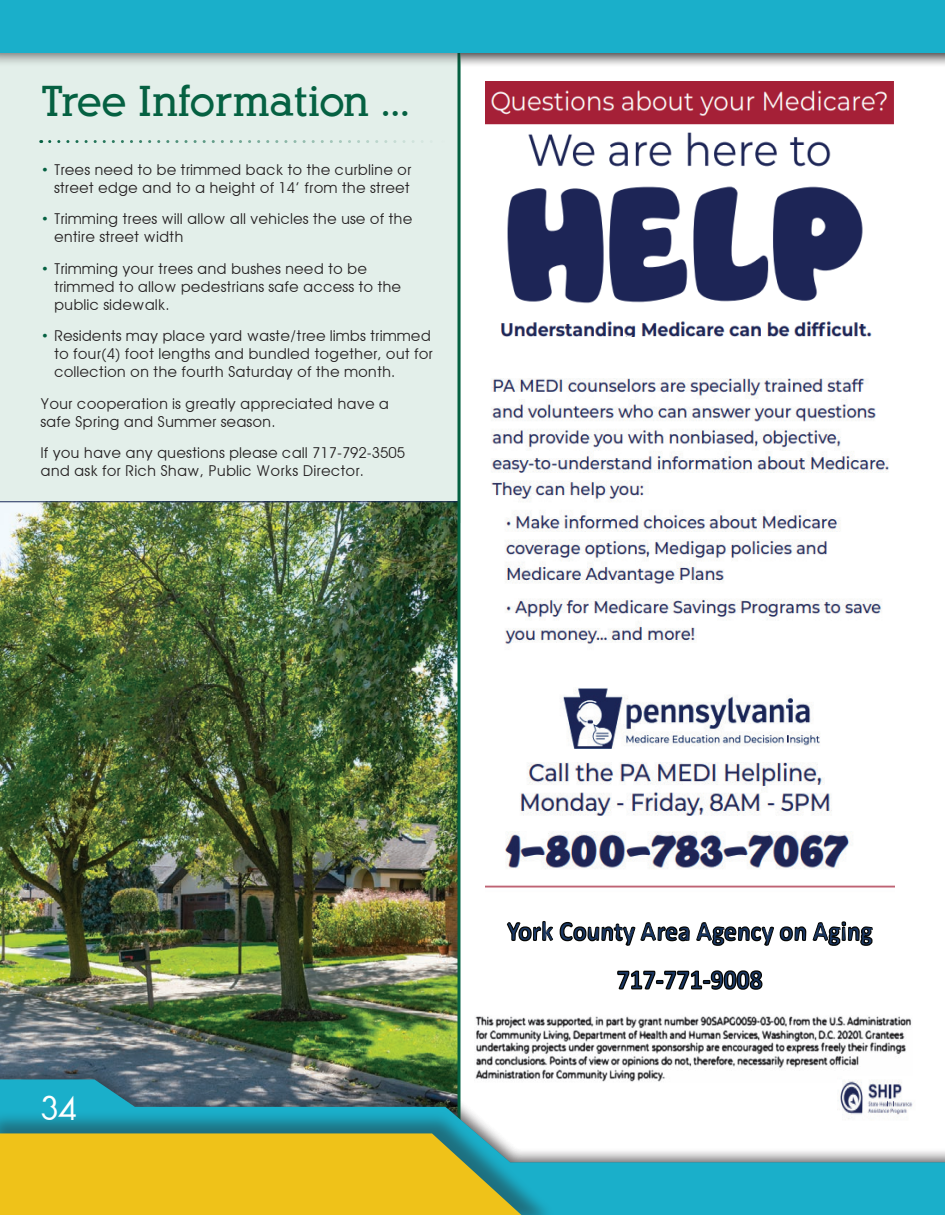
<style>
.page{position:relative;width:945px;height:1215px;background:#fff}
.page>*{position:absolute;margin:0;border:0;box-sizing:border-box;transform-origin:0 0}
.t1{font:700 42px "Alexandria FLF";color:#056142}
.t2{font:30px "Brioche Display Caps S Si";color:#fff}
.t3{font:15px/18px "Avant Garde";color:#231f20}
.s1{color:#056142}
</style>
<div class="page">
<div style="left:0;top:41px;width:460px;height:482px;background:#e3efea"></div>
<img style="left:0;top:501px;width:458px;height:563px">
<hr style="left:458px;top:47px;width:2px;height:1075px;background:#056142">
<div style="left:0;top:1064px;width:945px;height:151px;background:#231f20;opacity:.45"></div>
<svg style="left:0;top:1079px;width:945px;height:136px"></svg>
<div style="left:0;top:1111px;width:557px;height:104px;background:#231f20;opacity:.44"></div>
<svg style="left:0;top:1133px;width:536px;height:82px;background:#dcbe2a"></svg>
<div style="left:0;top:0;width:945px;height:152px;background:#231f20;opacity:.66"></div>
<div style="left:0;top:0;width:945px;height:52px;background:#1aafca"></div>
<svg style="left:50px;top:140px;width:394px;height:3px"></svg>
<svg style="left:507px;top:921px;width:366px;height:25px"></svg>
<svg style="left:617px;top:970px;width:146px;height:20px"></svg>
<img style="left:563px;top:688px;width:257px;height:60px">
<img style="left:486px;top:763px;width:408px;height:125px">
<img style="left:486px;top:81px;width:408px;height:256px">
<img style="left:491px;top:378px;width:398px;height:267px">
<img style="left:475px;top:1016px;width:438px;height:67px">
<img style="left:838px;top:1076px;width:79px;height:46px">
<h1 class="t1" style="left:40px;top:79px;width:371px">Tree Information …</h1>
<p class="t3" style="left:40px;top:160px;width:373px;text-align:right"><span class="s1">•</span> Trees need to be trimmed back to the curbline or street edge and to a height of 14’ from the street</p>
<p class="t3" style="left:54px;top:210px;width:360px;text-indent:-14px"><span class="s1">•</span> Trimming trees will allow all vehicles the use of the entire street width</p>
<p class="t3" style="left:54px;top:259px;width:349px;text-indent:-14px"><span class="s1">•</span> Trimming your trees and bushes need to be trimmed to allow pedestrians safe access to the public sidewalk.</p>
<p class="t3" style="left:54px;top:327px;width:381px;text-indent:-14px"><span class="s1">•</span> Residents may place yard waste/tree limbs trimmed to four(4) foot lengths and bundled together, out for collection on the fourth Saturday of the month.</p>
<p class="t3" style="left:40px;top:394px;width:350px">Your cooperation is greatly appreciated have a safe Spring and Summer season.</p>
<p class="t3" style="left:40px;top:444px;width:366px">If you have any questions please call 717-792-3505 and ask for Rich Shaw, Public Works Director.</p>
<h2 class="t2" style="left:40px;top:1093px;width:37px">34</h2>
</div>
